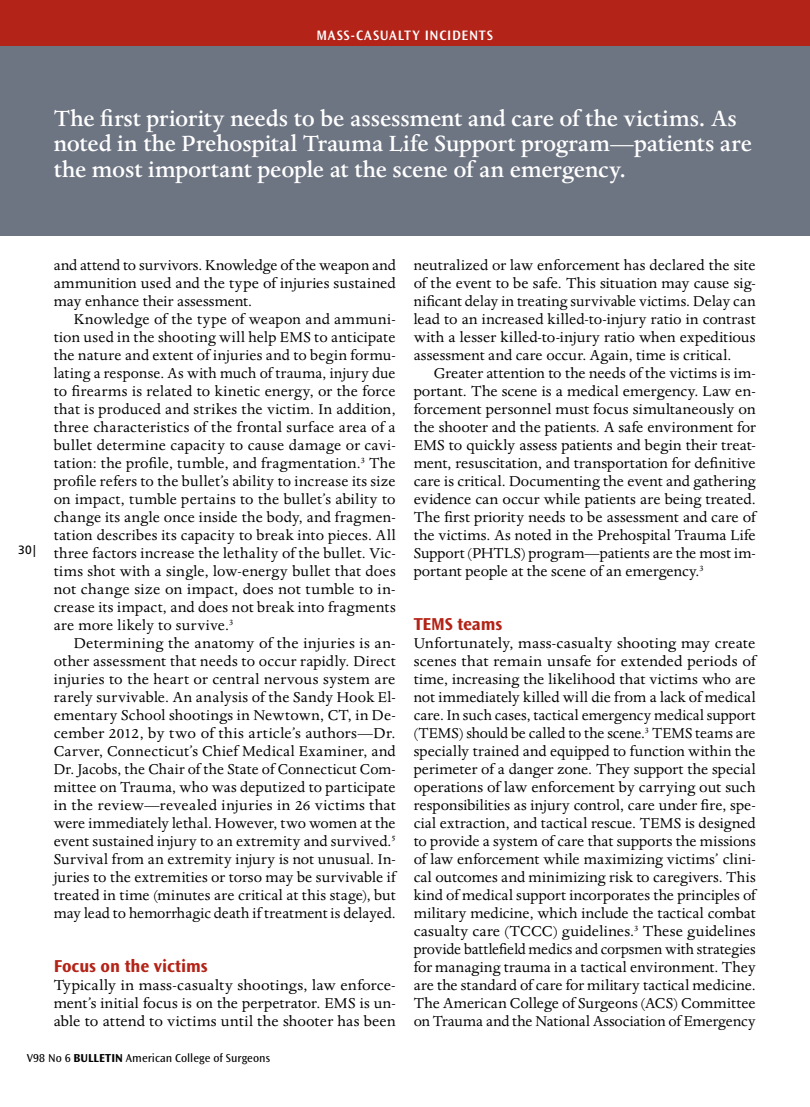
<style>
.page{position:relative;width:810px;height:1107px;background:#fff}
.page>*{position:absolute;margin:0;border:0;box-sizing:border-box;transform-origin:0 0}
.t1{font:500 25.5px/25.5px "Dante MT Std";letter-spacing:-.005em;color:#fff}
.t2{font:700 18px "Ocean Sans Std";letter-spacing:-.005em;color:#b32317}
.t3{font:16.5px/18px "Dante MT Std";letter-spacing:.005em;color:#000;text-align:justify}
.t4{font:600 14.25px "Ocean Sans Std";letter-spacing:.05em;color:#fff}
.t5{font:12px "Ocean Sans Std";letter-spacing:.005em;color:#000}
.t6{font:12px "Frutiger LT Std";color:#000}
.s1{font-weight:700}
</style>
<div class="page">
<div style="left:0;top:0;width:810px;height:236px;background:#6d7482"></div>
<div style="left:0;top:0;width:810px;height:46px;background:#b32317"></div>
<p class="t4" style="left:316px;top:27px;width:178px">MASS-CASUALTY INCIDENTS</p>
<h1 class="t1" style="left:54px;top:106px;width:700px">The first priority needs to be assessment and care of the victims. As noted in the Prehospital Trauma Life Support program—patients are the most important people at the scene of an emergency.</h1>
<p class="t6" style="left:18px;top:543px;width:19px">30|</p>
<p class="t3" style="left:54px;top:256px;width:344px">and attend to survivors. Knowledge of the weapon and ammunition used and the type of injuries sustained may enhance their assessment.</p>
<p class="t3" style="left:54px;top:310px;width:344px;text-indent:20px">Knowledge of the type of weapon and ammuni&shy;tion used in the shooting will help EMS to anticipate the nature and extent of injuries and to begin formu&shy;lating a response. As with much of trauma, injury due to firearms is related to kinetic energy, or the force that is produced and strikes the victim. In addition, three characteristics of the frontal surface area of a bullet determine capacity to cause damage or cavi&shy;tation: the profile, tumble, and fragmentation.<sup>3</sup> The profile refers to the bullet’s ability to increase its size on impact, tumble pertains to the bullet’s ability to change its angle once inside the body, and fragmen&shy;tation describes its capacity to break into pieces. All three factors increase the lethality of the bullet. Vic&shy;tims shot with a single, low-energy bullet that does not change size on impact, does not tumble to in&shy;crease its impact, and does not break into fragments are more likely to survive.<sup>3</sup></p>
<p class="t3" style="left:54px;top:634px;width:344px;text-indent:20px">Determining the anatomy of the injuries is an&shy;other assessment that needs to occur rapidly. Direct injuries to the heart or central nervous system are rarely survivable. An analysis of the Sandy Hook El&shy;ementary School shootings in Newtown, CT, in De&shy;cember 2012, by two of this article’s authors—Dr.<br>Carver, Connecticut’s Chief Medical Examiner, and Dr. Jacobs, the Chair of the State of Connecticut Com&shy;mittee on Trauma, who was deputized to participate in the review—revealed injuries in 26 victims that were immediately lethal. However, two women at the event sustained injury to an extremity and survived.<sup>5<br></sup>Survival from an extremity injury is not unusual. In&shy;juries to the extremities or torso may be survivable if treated in time (minutes are critical at this stage), but may lead to hemorrhagic death if treatment is delayed.</p>
<p class="t2" style="left:54px;top:956px;width:155px">Focus on the victims</p>
<p class="t3" style="left:54px;top:976px;width:344px">Typically in mass-casualty shootings, law enforce&shy;ment’s initial focus is on the perpetrator. EMS is un&shy;able to attend to victims until the shooter has been</p>
<p class="t3" style="left:414px;top:256px;width:344px">neutralized or law enforcement has declared the site of the event to be safe. This situation may cause sig&shy;nificant delay in treating survivable victims. Delay can lead to an increased killed-to-injury ratio in contrast with a lesser killed-to-injury ratio when expeditious assessment and care occur. Again, time is critical.</p>
<p class="t3" style="left:414px;top:364px;width:344px;text-indent:20px">Greater attention to the needs of the victims is im&shy;portant. The scene is a medical emergency. Law en&shy;forcement personnel must focus simultaneously on the shooter and the patients. A safe environment for EMS to quickly assess patients and begin their treat&shy;ment, resuscitation, and transportation for definitive care is critical. Documenting the event and gathering evidence can occur while patients are being treated.<br>The first priority needs to be assessment and care of the victims. As noted in the Prehospital Trauma Life Support (PHTLS) program—patients are the most im&shy;portant people at the scene of an emergency.<sup>3</sup></p>
<p class="t2" style="left:414px;top:614px;width:90px">TEMS teams</p>
<p class="t3" style="left:414px;top:634px;width:344px">Unfortunately, mass-casualty shooting may create scenes that remain unsafe for extended periods of time, increasing the likelihood that victims who are not immediately killed will die from a lack of medical care. In such cases, tactical emergency medical support (TEMS) should be called to the scene.<sup>3</sup> TEMS teams are specially trained and equipped to function within the perimeter of a danger zone. They support the special operations of law enforcement by carrying out such responsibilities as injury control, care under fire, spe&shy;cial extraction, and tactical rescue. TEMS is designed to provide a system of care that supports the missions of law enforcement while maximizing victims’ clini&shy;cal outcomes and minimizing risk to caregivers. This kind of medical support incorporates the principles of military medicine, which include the tactical combat casualty care (TCCC) guidelines.<sup>3</sup> These guidelines provide battlefield medics and corpsmen with strategies for managing trauma in a tactical environment. They are the standard of care for military tactical medicine.<br>The American College of Surgeons (ACS) Committee on Trauma and the National Association of Emergency</p>
<p class="t5" style="left:27px;top:1052px;width:245px">V98 No 6 <span class="s1">BULLETIN</span> American College of Surgeons</p>
</div>
